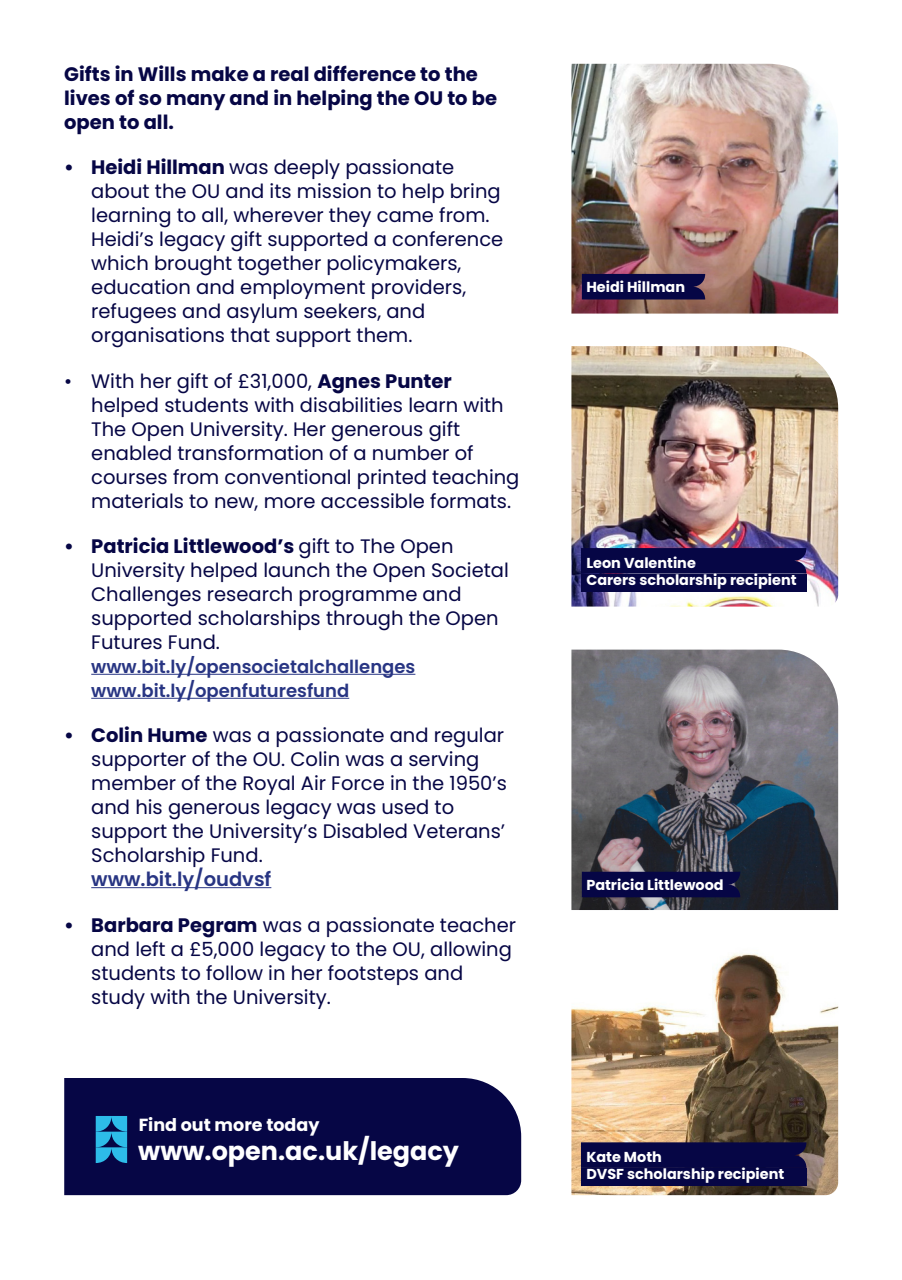
<style>
.page{position:relative;width:902px;height:1280px;background:#fff}
.page>*{position:absolute;margin:0;border:0;box-sizing:border-box;transform-origin:0 0}
.t1{font:700 25.5px "Poppins";color:#fff}
.t2{font:19.5px/24px "Poppins";color:#060645}
.t3{font:700 19.5px/24px "Poppins";color:#060645}
.t4{font:600 19.5px "Poppins";color:#283583}
.t5{font:600 18px/24px "Poppins";color:#283583}
.t6{font:700 17.55px "Poppins";color:#fff}
.t7{font:700 14.4px/17.2px "Poppins";color:#fff}
.s1{font-weight:700}
</style>
<div class="page">
<img style="left:571px;top:650px;width:267px;height:260px">
<div style="left:581px;top:872px;width:159px;height:25px;background:#060645"></div>
<img style="left:571px;top:953px;width:267px;height:242px">
<img style="left:571px;top:346px;width:267px;height:260px">
<hr style="left:91px;top:674px;width:324px;height:1px;background:#283583">
<hr style="left:91px;top:698px;width:258px;height:1px;background:#283583">
<hr style="left:91px;top:887px;width:180px;height:1px;background:#283583">
<img style="left:571px;top:64px;width:267px;height:250px">
<div style="left:64px;top:1078px;width:457px;height:117px;background:#060645"></div>
<svg style="left:96px;top:1116px;width:31px;height:47px"></svg>
<div style="left:581px;top:274px;width:124px;height:25px;background:#060645"></div>
<svg style="left:581px;top:1142px;width:225px;height:26px;background:#090845"></svg>
<div style="left:581px;top:1168px;width:225px;height:18px;background:#060645"></div>
<svg style="left:581px;top:548px;width:225px;height:26px;background:#0b0a48"></svg>
<div style="left:581px;top:574px;width:225px;height:17px;background:#060645"></div>
<p class="t3" style="left:64px;top:62px;width:434px">Gifts in Wills make a real difference to the lives of so many and in helping the OU to be open to all.</p>
<p class="t2" style="left:91px;top:156px;width:413px;text-indent:-27px"><span class="s1">• Heidi Hillman</span> was deeply passionate about the OU and its mission to help bring learning to all, wherever they came from.<br>Heidi’s legacy gift supported a conference which brought together policymakers, education and employment providers, refugees and asylum seekers, and organisations that support them.</p>
<p class="t2" style="left:91px;top:369px;width:429px;text-indent:-27px">• With her gift of £31,000, <span class="s1">Agnes Punter </span>helped students with disabilities learn with The Open University. Her generous gift enabled transformation of a number of courses from conventional printed teaching materials to new, more accessible formats.</p>
<p class="t2" style="left:91px;top:534px;width:419px;text-indent:-27px"><span class="s1">• Patricia Littlewood’s</span> gift to The Open University helped launch the Open Societal Challenges research programme and supported scholarships through the Open Futures Fund.</p>
<p class="t5" style="left:91px;top:655px;width:325px">www.bit.ly/opensocietalchallenges www.bit.ly/openfuturesfund</p>
<p class="t2" style="left:91px;top:723px;width:417px;text-indent:-27px"><span class="s1">• Colin Hume</span> was a passionate and regular supporter of the OU. Colin was a serving member of the Royal Air Force in the 1950’s and his generous legacy was used to support the University’s Disabled Veterans’ Scholarship Fund.</p>
<p class="t4" style="left:91px;top:868px;width:182px">www.bit.ly/oudvsf</p>
<p class="t2" style="left:91px;top:913px;width:426px;text-indent:-27px"><span class="s1">• Barbara Pegram</span> was a passionate teacher and left a £5,000 legacy to the OU, allowing students to follow in her footsteps and study with the University.</p>
<p class="t6" style="left:139px;top:1115px;width:182px">Find out more today</p>
<h1 class="t1" style="left:138px;top:1137px;width:322px">www.open.ac.uk/legacy</h1>
<p class="t7" style="left:586px;top:279px;width:100px">Heidi Hillman</p>
<p class="t7" style="left:586px;top:554px;width:212px">Leon Valentine<br>Carers scholarship recipient</p>
<p class="t7" style="left:586px;top:877px;width:139px">Patricia Littlewood</p>
<p class="t7" style="left:586px;top:1148px;width:199px">Kate Moth<br>DVSF scholarship recipient</p>
</div>
